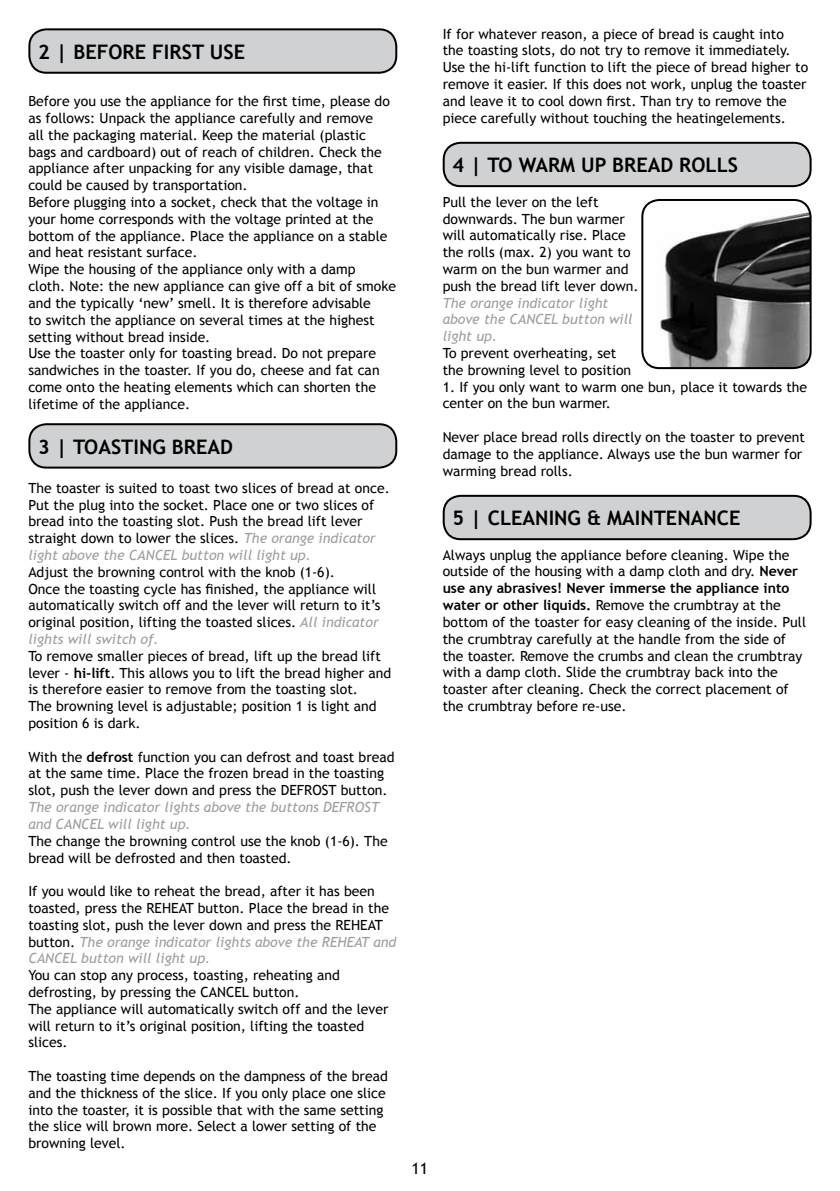
<style>
.page{position:relative;width:840px;height:1191px;background:#fff}
.page>*{position:absolute;margin:0;border:0;box-sizing:border-box;transform-origin:0 0}
.t1{font:700 20px "Trebuchet MS";color:#000}
.t2{font:16px "Trebuchet MS";color:#000}
.t3{font:14px/16.8px "Trebuchet MS";color:#000}
.t4{font:italic 14px/16.8px "Trebuchet MS";color:#9c9e9f}
.s1{font-style:italic;color:#9c9e9f}
.s2{font-weight:700}
</style>
<div class="page">
<div style="left:29px;top:29px;width:367px;height:44px;background:#d0d1d2;border-radius:17px"></div>
<div style="left:28px;top:28px;width:369px;height:46px;border:2px solid #000;border-radius:17px"></div>
<div style="left:29px;top:424px;width:367px;height:43px;background:#d0d1d2;border-radius:17px"></div>
<div style="left:28px;top:423px;width:369px;height:45px;border:2px solid #000;border-radius:17px"></div>
<div style="left:443px;top:496px;width:367px;height:43px;background:#d0d1d2;border-radius:17px"></div>
<div style="left:442px;top:495px;width:369px;height:45px;border:2px solid #000;border-radius:17px"></div>
<div style="left:443px;top:143px;width:367px;height:43px;background:#d0d1d2;border-radius:17px"></div>
<div style="left:442px;top:142px;width:369px;height:45px;border:2px solid #000;border-radius:17px"></div>
<img style="left:644px;top:200px;width:166px;height:168px">
<div style="left:641px;top:199px;width:170px;height:170px;border:2px solid #000;border-radius:17px"></div>
<h1 class="t1" style="left:38px;top:39px;width:41px">2 | BEFOREFIRSTUSE</h1>
<p class="t3" style="left:28px;top:93px;width:369px">Before you use the appliance for the first time, please do as follows: Unpack the appliance carefully and remove<br>all the packaging material. Keep the material (plastic bags and cardboard) out of reach of children. Check the appliance after unpacking for any visible damage, that could be caused by transportation.<br>Before plugging into a socket, check that the voltage in your home corresponds with the voltage printed at the bottom of the appliance. Place the appliance on a stable and heat resistant surface.<br>Wipe the housing of the appliance only with a damp<br>cloth. Note: the new appliance can give off a bit of smoke and the typically ‘new’ smell. It is therefore advisable<br>to switch the appliance on several times at the highest setting without bread inside.<br>Use the toaster only for toasting bread. Do not prepare sandwiches in the toaster. If you do, cheese and fat can come onto the heating elements which can shorten the lifetime of the appliance.</p>
<h1 class="t1" style="left:38px;top:434px;width:107px">3 | ToAstINGBR</h1>
<h1 class="t1" style="left:196px;top:434px;width:25px">eAD</h1>
<p class="t3" style="left:28px;top:479px;width:363px">The toaster is suited to toast two slices of bread at once.<br>Put the plug into the socket. Place one or two slices of bread into the toasting slot. Push the bread lift lever straight down to lower the slices. <span class="s1">The orange indicator light above the CANCEL button will light up.</span></p>
<p class="t3" style="left:28px;top:563px;width:353px">Adjust the browning control with the knob (1-6).<br>Once the toasting cycle has finished, the appliance will automatically switch off and the lever will return to it’s original position, lifting the toasted slices. <span class="s1">All indicator lights will switch of.</span></p>
<p class="t3" style="left:28px;top:647px;width:364px">To remove smaller pieces of bread, lift up the bread lift lever - <span class="s2">hi-lift</span>. This allows you to lift the bread higher and is therefore easier to remove from the toasting slot.<br>The browning level is adjustable; position 1 is light and position 6 is dark.</p>
<p class="t3" style="left:28px;top:748px;width:367px">With the <span class="s2">defrost</span> function you can defrost and toast bread at the same time. Place the frozen bread in the toasting slot, push the lever down and press the DEFROST button.</p>
<p class="t4" style="left:28px;top:799px;width:352px">The orange indicator lights above the buttons DEFROST and CANCEL will light up.</p>
<p class="t3" style="left:28px;top:832px;width:360px">The change the browning control use the knob (1-6). The bread will be defrosted and then toasted.</p>
<p class="t3" style="left:28px;top:883px;width:369px">If you would like to reheat the bread, after it has been toasted, press the REHEAT button. Place the bread in the toasting slot, push the lever down and press the REHEAT button. <span class="s1">The orange indicator lights above the REHEAT and CANCEL button will light up.</span></p>
<p class="t3" style="left:28px;top:967px;width:313px">You can stop any process, toasting, reheating and defrosting, by pressing the CANC</p>
<p class="t3" style="left:28px;top:983px;width:361px;text-indent:206px">EL button.<br>The appliance will automatically switch off and the lever will return to it’s original position, lifting the toasted slices.</p>
<p class="t3" style="left:28px;top:1067px;width:361px">The toasting time depends on the dampness of the bread and the thickness of the slice. If you only place one slice into the toaster, it is possible that with the same setting the slice will brown more. Select a lower setting of the browning level.</p>
<p class="t2" style="left:411px;top:1159px;width:18px">11</p>
<p class="t3" style="left:442px;top:26px;width:367px">If for whatever reason, a piece of bread is caught into the toasting slots, do not try to remove it immediately.<br>Use the hi-lift function to lift the piece of bread higher to remove it easier. If this does not work, unplug the toaster and leave it to cool down first. Than try to remove the piece carefully without touching the heatingelements.</p>
<h1 class="t1" style="left:452px;top:153px;width:287px">4 | to warm up bread rolls</h1>
<p class="t3" style="left:442px;top:194px;width:197px">Pull the lever on the left downwards. The bun warmer will automatically rise. Place the rolls (max. 2) you want to warm on the bun warmer and push the bread lift lever down.</p>
<p class="t4" style="left:442px;top:294px;width:191px">The orange indicator light above the CANCEL button will light up.</p>
<p class="t3" style="left:442px;top:345px;width:190px">To prevent overheating, set the browning level to position</p>
<p class="t3" style="left:442px;top:378px;width:366px">1. If you only want to warm one bun, place it towards the center on the bun warmer.</p>
<p class="t3" style="left:442px;top:429px;width:363px">Never place bread rolls directly on the toaster to prevent damage to the appliance. Always use the bun warmer for warming bread rolls.</p>
<h1 class="t1" style="left:452px;top:506px;width:289px">5 | cleaning &amp; maintenance</h1>
<p class="t3" style="left:442px;top:546px;width:365px">Always unplug the appliance before cleaning. Wipe the outside of the housing with a damp cloth and dry. <span class="s2">Never use any abrasives! Never immerse the appliance into water or other liquids.</span> Remove the crumbtray at the bottom of the toaster for easy cleaning of the inside. Pull the crumbtray carefully at the handle from the side of the toaster. Remove the crumbs and clean the crumbtray with a damp cloth. Slide the crumbtray back into the toaster after cleaning. Check the correct placement of the crumbtray before re-use.</p>
</div>
